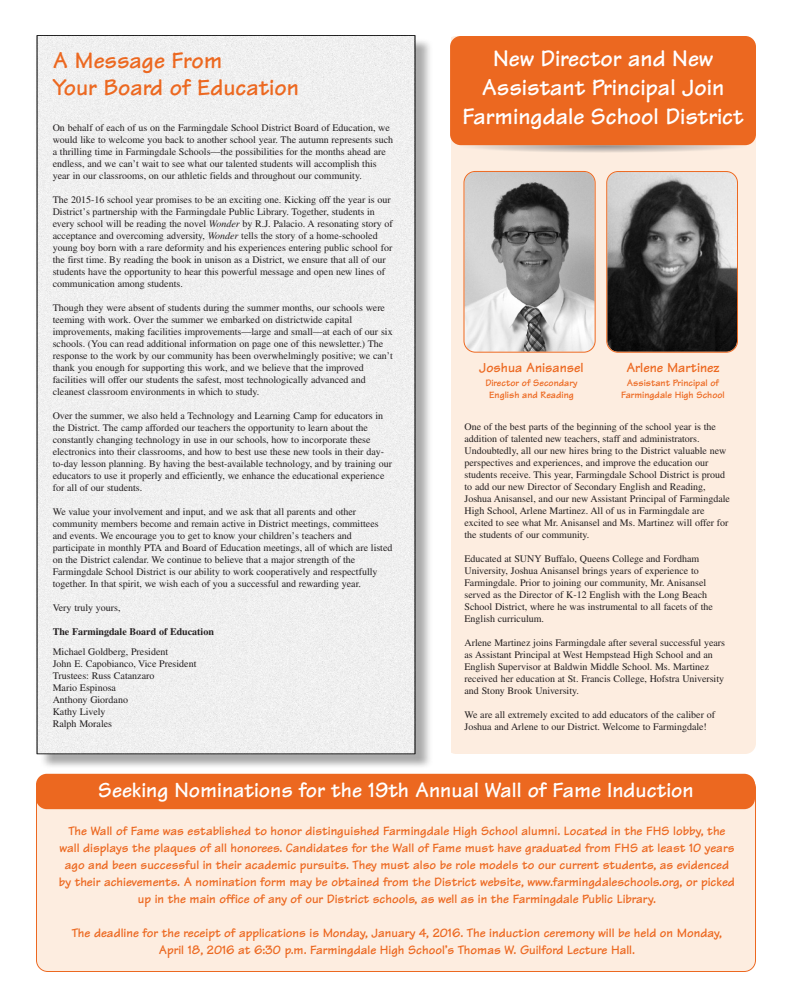
<style>
.page{position:relative;width:792px;height:1008px;background:#fff}
.page>*{position:absolute;margin:0;border:0;box-sizing:border-box;transform-origin:0 0}
.t1{font:700 24px/28.8px "Tekton";color:#fff;text-align:center}
.t2{font:700 24px/27px "Tekton";color:#ec6820}
.t3{font:700 22px "Tekton";color:#fff}
.t4{font:700 14px "Tekton";color:#ec6820}
.t5{font:700 13px/17px "Tekton";color:#ec6820;text-align:center}
.t6{font:10px/12px "Times";color:#231f20}
.t7{font:700 10px/12px "Tekton";color:#ec6820;text-align:center}
.t8{font:700 10px "Times";color:#231f20}
.s1{font-style:italic}
</style>
<div class="page">
<div style="left:446px;top:36px;width:310px;height:718px;background:#fdede0;border-radius:11px"></div>
<img style="left:36px;top:35px;width:414px;height:741px">
<div style="left:450px;top:36px;width:306px;height:109px;background:#ec6820;border-radius:11px"></div>
<div style="left:36px;top:776px;width:720px;height:196px;background:#fdede0"></div>
<div style="left:36px;top:774px;width:719px;height:35px;background:#ec6820;border-radius:11px"></div>
<svg style="left:464px;top:171px;width:132px;height:182px;background:#aca7a5"></svg>
<svg style="left:606px;top:171px;width:132px;height:182px;background:#615b58"></svg>
<h1 class="t2" style="left:53px;top:50px;width:248px">A Message From<br>Your Board of Education</h1>
<p class="t6" style="left:53px;top:123px;width:342px">On behalf of each of us on the Farmingdale School District Board of Education, we would like to welcome you back to another school year. The autumn represents such a thrilling time in Farmingdale Schools—the possibilities for the months ahead are endless, and we can’t wait to see what our talented students will accomplish this year in our classrooms, on our athletic fields and throughout our community.</p>
<p class="t6" style="left:53px;top:195px;width:342px">The 2015-16 school year promises to be an exciting one. Kicking off the year is our District’s partnership with the Farmingdale Public Library. Together, students in every school will be reading the novel <span class="s1">Wonder</span> by R.J. Palacio. A resonating story of acceptance and overcoming adversity, <span class="s1">Wonder</span> tells the story of a home-schooled young boy born with a rare deformity and his experiences entering public school for the first time. By reading the book in unison as a District, we ensure that all of our students have the opportunity to hear this powerful message and open new lines of communication among students.</p>
<p class="t6" style="left:53px;top:303px;width:342px">Though they were absent of students during the summer months, our schools were teeming with work. Over the summer we embarked on districtwide capital improvements, making facilities improvements—large and small—at each of our six schools. (You can read additional information on page one of this newsletter.) The response to the work by our community has been overwhelmingly positive; we can’t thank you enough for supporting this work, and we believe that the improved facilities will offer our students the safest, most technologically advanced and cleanest classroom environments in which to study.</p>
<p class="t6" style="left:53px;top:411px;width:341px">Over the summer, we also held a Technology and Learning Camp for educators in the District. The camp afforded our teachers the opportunity to learn about the constantly changing technology in use in our schools, how to incorporate these electronics into their classrooms, and how to best use these new tools in their day&shy;to-day lesson planning. By having the best-available technology, and by training our educators to use it properly and efficiently, we enhance the educational experience for all of our students.</p>
<p class="t6" style="left:53px;top:507px;width:341px">We value your involvement and input, and we ask that all parents and other community members become and remain active in District meetings, committees and events. We encourage you to get to know your children’s teachers and participate in monthly PTA and Board of Education meetings, all of which are listed on the District calendar. We continue to believe that a major strength of the Farmingdale School District is our ability to work cooperatively and respectfully together. In that spirit, we wish each of you a successful and rewarding year.</p>
<p class="t6" style="left:53px;top:603px;width:69px">Very truly yours,</p>
<p class="t8" style="left:53px;top:628px;width:163px">The Farmingdale Board of Education</p>
<p class="t6" style="left:53px;top:647px;width:145px">Michael Goldberg, President<br>John E. Capobianco, Vice President<br>Trustees: Russ Catanzaro<br>Mario Espinosa<br>Anthony Giordano<br>Kathy Lively<br>Ralph Morales</p>
<h1 class="t1" style="left:462px;top:48px;width:283px">New Director and New<br>Assistant Principal Join<br>Farmingdale School District</h1>
<h3 class="t4" style="left:479px;top:362px;width:106px">Joshua Anisansel</h3>
<p class="t7" style="left:485px;top:378px;width:94px">Director of Secondary<br>English and Reading</p>
<h3 class="t4" style="left:626px;top:362px;width:95px">Arlene Martinez</h3>
<p class="t7" style="left:621px;top:378px;width:105px">Assistant Principal of<br>Farmingdale High School</p>
<p class="t6" style="left:464px;top:422px;width:267px">One of the best parts of the beginning of the school year is the addition of talented new teachers, staff and administrators.<br>Undoubtedly, all our new hires bring to the District valuable new perspectives and experiences, and improve the education our students receive. This year, Farmingdale School District is proud to add our new Director of Secondary English and Reading, Joshua Anisansel, and our new Assistant Principal of Farmingdale High School, Arlene Martinez. All of us in Farmingdale are excited to see what Mr. Anisansel and Ms. Martinez will offer for the students of our community.</p>
<p class="t6" style="left:464px;top:554px;width:250px">Educated at SUNY Buffalo, Queens College and Fordham University, Joshua Anisansel brings years of experience to Farmingdale. Prior to joining our community, Mr. Anisansel served as the Director of K-12 English with the Long Beach School District, where he was instrumental to all facets of the English curriculum.</p>
<p class="t6" style="left:464px;top:638px;width:262px">Arlene Martinez joins Farmingdale after several successful years as Assistant Principal at West Hempstead High School and an English Supervisor at Baldwin Middle School. Ms. Martinez received her education at St. Francis College, Hofstra University and Stony Brook University.</p>
<p class="t6" style="left:464px;top:710px;width:252px">We are all extremely excited to add educators of the caliber of<br>Joshua and Arlene to our District. Welcome to Farmingdale!</p>
<h2 class="t3" style="left:98px;top:783px;width:597px">Seeking Nominations for the 19th Annual Wall of Fame Induction</h2>
<p class="t5" style="left:59px;top:824px;width:678px">The Wall of Fame was established to honor distinguished Farmingdale High School alumni. Located in the FHS lobby, the wall displays the plaques of all honorees. Candidates for the Wall of Fame must have graduated from FHS at least 10 years ago and been successful in their academic pursuits. They must also be role models to our current students, as evidenced by their achievements. A nomination form may be obtained from the District website, www.farmingdaleschools.org, or picked up in the main office of any of our District schools, as well as in the Farmingdale Public Library.</p>
<h3 class="t5" style="left:72px;top:926px;width:652px">The deadline for the receipt of applications is Monday, January 4, 2016. The induction ceremony will be held on Monday,<br>April 18, 2016 at 6:30 p.m. Farmingdale High School’s Thomas W. Guilford Lecture Hall.</h3>
</div>
